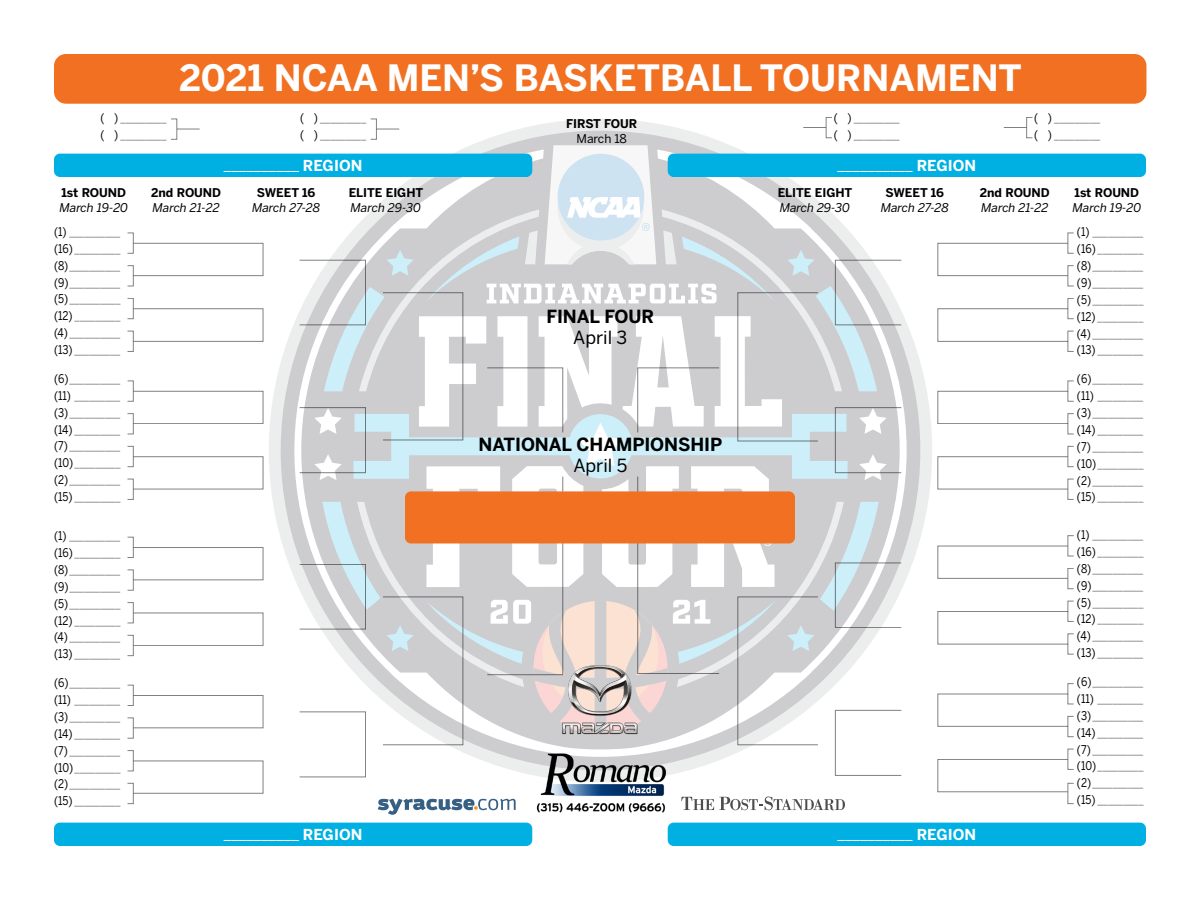
<style>
.page{position:relative;width:1200px;height:900px;background:#fff}
.page>*{position:absolute;margin:0;border:0;box-sizing:border-box;transform-origin:0 0}
.t1{font:700 36px "Benton Sans";color:#fff}
.t2{font:700 18px "Benton Sans";letter-spacing:-.005em;color:#000}
.t3{font:18px "Benton Sans";letter-spacing:-.005em;color:#000}
.t4{font:15px "Benton Sans";color:#fff}
.t5{font:12px/16.8px "Benton Sans";letter-spacing:-.01em;color:#808080;text-align:justify;scale:.85 1}
.t6{font:italic 12px "Benton Sans";letter-spacing:-.005em;color:#000}
.t7{font:700 12px "Benton Sans";letter-spacing:-.005em;color:#000}
.t8{font:12px "Benton Sans";letter-spacing:-.005em;color:#000}
.s1{color:#000}
.s2{color:#7d7d7d}
.s3{font-weight:700}
</style>
<div class="page">
<svg style="left:262px;top:149px;width:671px;height:635px"></svg>
<svg style="left:357px;top:209px;width:487px;height:77px;fill:#cdcdd0"></svg>
<svg style="left:525px;top:230px;width:13px;height:6px"></svg>
<svg style="left:663px;top:230px;width:14px;height:6px"></svg>
<svg style="left:426px;top:236px;width:349px;height:50px;background:#d0d3d6"></svg>
<svg style="left:322px;top:286px;width:557px;height:325px;background:#ced4d9"></svg>
<svg style="left:545px;top:145px;width:111px;height:119px"></svg>
<svg style="left:487px;top:283px;width:230px;height:21px"></svg>
<svg style="left:387px;top:250px;width:27px;height:26px"></svg>
<svg style="left:787px;top:250px;width:27px;height:26px"></svg>
<svg style="left:314px;top:409px;width:28px;height:25px"></svg>
<svg style="left:314px;top:454px;width:28px;height:26px"></svg>
<svg style="left:859px;top:409px;width:28px;height:25px"></svg>
<svg style="left:859px;top:454px;width:28px;height:26px"></svg>
<svg style="left:378px;top:799px;width:138px;height:16px"></svg>
<svg style="left:681px;top:796px;width:164px;height:14px"></svg>
<img style="left:531px;top:735px;width:138px;height:78px">
<svg style="left:177px;top:129px;width:23px;height:1px"></svg>
<svg style="left:377px;top:129px;width:22px;height:1px"></svg>
<svg style="left:803px;top:127px;width:23px;height:1px"></svg>
<svg style="left:1004px;top:127px;width:22px;height:1px"></svg>
<svg style="left:353px;top:316px;width:495px;height:419px"></svg>
<div style="left:54px;top:54px;width:1092px;height:50px;background:#f27021;border-radius:12px"></div>
<div style="left:54px;top:154px;width:478px;height:23px;background:#00b0e3;border-radius:6px"></div>
<div style="left:668px;top:154px;width:478px;height:23px;background:#00b0e3;border-radius:6px"></div>
<div style="left:668px;top:823px;width:478px;height:23px;background:#00b0e3;border-radius:6px"></div>
<div style="left:54px;top:823px;width:478px;height:23px;background:#00b0e3;border-radius:6px"></div>
<h1 class="t1" style="left:179px;top:57px;width:844px">2021 NCAA MEN’S BASKETBALL TOURNAMENT</h1>
<p class="t5" style="left:101px;top:109px;width:79px"><span class="s1">( )</span> _________ <span class="s1">( )</span> _________</p>
<p class="t5" style="left:1034px;top:109px;width:79px"><span class="s1">( )</span> _________ <span class="s1">( )</span> _________</p>
<p class="t5" style="left:834px;top:109px;width:79px"><span class="s1">( )</span> _________ <span class="s1">( )</span> _________</p>
<p class="t5" style="left:300px;top:109px;width:79px"><span class="s1">( )</span> _________ <span class="s1">( )</span> _________</p>
<p class="t7" style="left:566px;top:116px;width:73px">FIRST FOUR</p>
<p class="t8" style="left:577px;top:132px;width:52px">March 18</p>
<p class="t7" style="left:61px;top:186px;width:66px">1st ROUND</p>
<p class="t6" style="left:59px;top:201px;width:70px">March 19-20</p>
<p class="t5" style="left:54px;top:223px;width:80px"><span class="s1">(1)</span> __________ <span class="s1">(16)</span> _________ <span class="s1">(8)</span> __________ <span class="s1">(9)</span> __________ <span class="s1">(5)</span> __________ <span class="s1">(12)</span> _________ <span class="s1">(4)</span> __________ <span class="s1">(13)</span> _________</p>
<p class="t5" style="left:54px;top:370px;width:80px"><span class="s1">(6)</span> __________ <span class="s1">(11)</span> _________ <span class="s1">(3)</span> __________ <span class="s1">(14)</span> _________ <span class="s1">(7)</span> __________ <span class="s1">(10)</span> _________ <span class="s1">(2)</span> __________ <span class="s1">(15)</span> <span class="s2">_________</span></p>
<p class="t5" style="left:54px;top:527px;width:80px"><span class="s1">(1)</span> __________ <span class="s1">(16)</span> _________ <span class="s1">(8)</span> __________ <span class="s1">(9)</span> __________ <span class="s1">(5)</span> __________ <span class="s1">(12)</span> _________ <span class="s1">(4)</span> __________ <span class="s1">(13)</span> _________</p>
<p class="t5" style="left:54px;top:674px;width:80px"><span class="s1">(6)</span> __________ <span class="s1">(11)</span> _________ <span class="s1">(3)</span> __________ <span class="s1">(14)</span> _________ <span class="s1">(7)</span> __________ <span class="s1">(10)</span> _________ <span class="s1">(2)</span> __________ <span class="s1">(15)</span> <span class="s2">_________</span></p>
<p class="t4" style="left:224px;top:156px;width:140px">__________ <span class="s3">REGION</span></p>
<p class="t4" style="left:838px;top:156px;width:140px">__________ <span class="s3">REGION</span></p>
<p class="t7" style="left:151px;top:186px;width:71px">2nd ROUND</p>
<p class="t6" style="left:152px;top:201px;width:69px">March 21-22</p>
<p class="t7" style="left:257px;top:186px;width:60px">SWEET 16</p>
<p class="t6" style="left:252px;top:201px;width:70px">March 27-28</p>
<p class="t7" style="left:349px;top:186px;width:76px">ELITE EIGHT</p>
<p class="t6" style="left:351px;top:201px;width:72px">March 29-30</p>
<h2 class="t2" style="left:547px;top:306px;width:109px">FINAL FOUR</h2>
<h2 class="t3" style="left:573px;top:327px;width:56px">April 3</h2>
<h2 class="t2" style="left:479px;top:434px;width:245px">NATIONAL CHAMPIONSHIP</h2>
<h2 class="t3" style="left:573px;top:455px;width:55px">April 5</h2>
<p class="t7" style="left:778px;top:186px;width:76px">ELITE EIGHT</p>
<p class="t6" style="left:780px;top:201px;width:72px">March 29-30</p>
<p class="t7" style="left:886px;top:186px;width:60px">SWEET 16</p>
<p class="t6" style="left:881px;top:201px;width:70px">March 27-28</p>
<p class="t7" style="left:980px;top:186px;width:71px">2nd ROUND</p>
<p class="t6" style="left:981px;top:201px;width:69px">March 21-22</p>
<p class="t4" style="left:224px;top:825px;width:140px">__________ <span class="s3">REGION</span></p>
<p class="t4" style="left:838px;top:825px;width:140px">__________ <span class="s3">REGION</span></p>
<p class="t7" style="left:1075px;top:186px;width:66px">1st ROUND</p>
<p class="t6" style="left:1073px;top:201px;width:70px">March 19-20</p>
<p class="t5" style="left:1077px;top:223px;width:80px"><span class="s1">(1)</span> __________ <span class="s1">(16)</span> _________ <span class="s1">(8)</span> __________ <span class="s1">(9)</span> __________ <span class="s1">(5)</span> __________ <span class="s1">(12)</span> _________ <span class="s1">(4)</span> __________ <span class="s1">(13)</span> _________</p>
<p class="t5" style="left:1077px;top:370px;width:80px"><span class="s1">(6)</span> __________ <span class="s1">(11)</span> _________ <span class="s1">(3)</span> __________ <span class="s1">(14)</span> _________ <span class="s1">(7)</span> __________ <span class="s1">(10)</span> _________ <span class="s1">(2)</span> __________ <span class="s1">(15)</span> <span class="s2">_________</span></p>
<p class="t5" style="left:1077px;top:526px;width:80px"><span class="s1">(1)</span> __________ <span class="s1">(16)</span> _________ <span class="s1">(8)</span> __________ <span class="s1">(9)</span> __________ <span class="s1">(5)</span> __________ <span class="s1">(12)</span> _________ <span class="s1">(4)</span> __________ <span class="s1">(13)</span> _________</p>
<p class="t5" style="left:1077px;top:673px;width:80px"><span class="s1">(6)</span> __________ <span class="s1">(11)</span> _________ <span class="s1">(3)</span> __________ <span class="s1">(14)</span> _________ <span class="s1">(7)</span> __________ <span class="s1">(10)</span> _________ <span class="s1">(2)</span> __________ <span class="s1">(15)</span> <span class="s2">_________</span></p>
</div>
